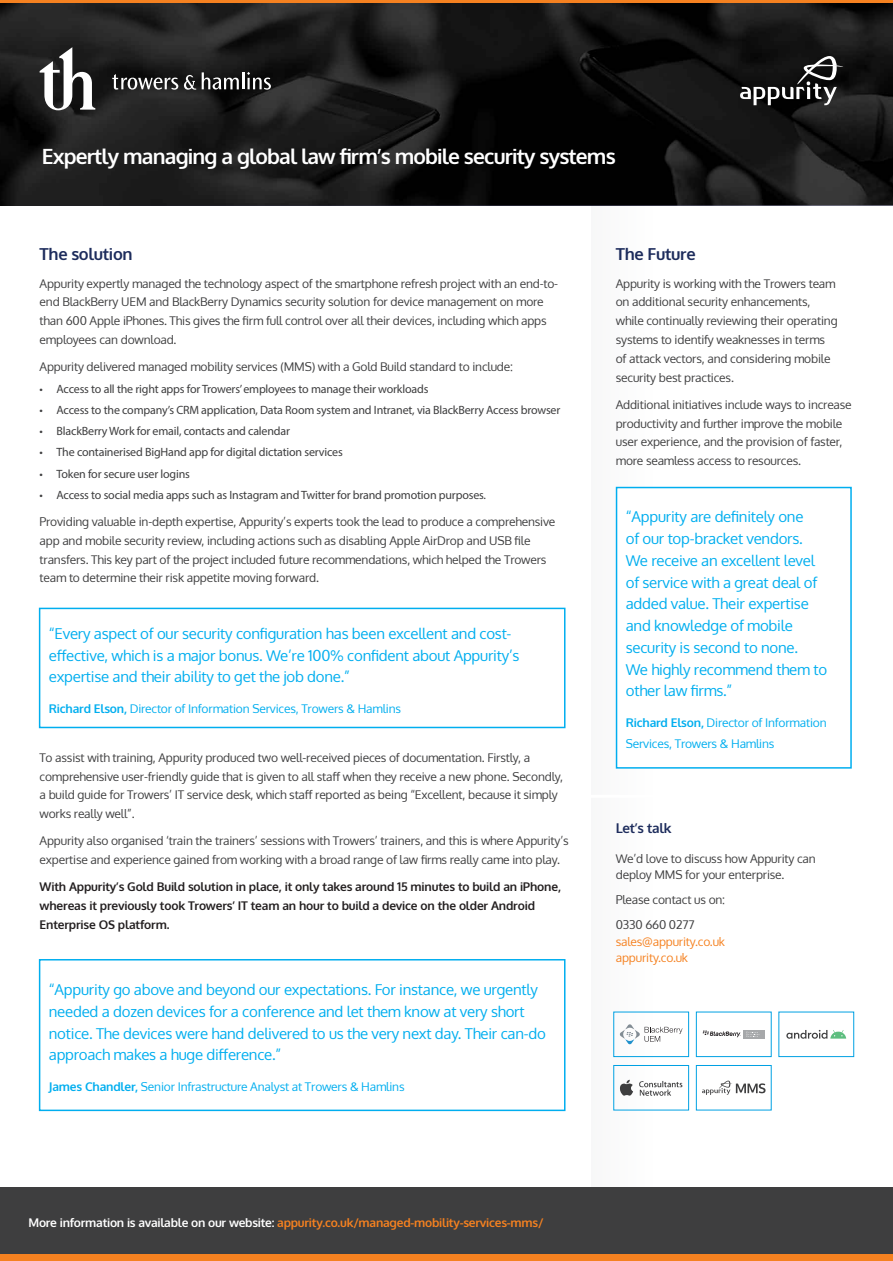
<style>
.page{position:relative;width:893px;height:1261px;background:#fff}
.page>*{position:absolute;margin:0;border:0;box-sizing:border-box;transform-origin:0 0}
.sub_heading{font:700 21px "Oxygen";letter-spacing:-.04em;color:#fff}
.sub_heading-2{font:700 16.5px "Oxygen";letter-spacing:-.02em;color:#1d2c5c}
.main_body{font:15px/21.8px "Oxygen";letter-spacing:-.015em;color:#00aeef}
.main_body-2{font:700 13.5px "Oxygen";letter-spacing:-.02em;color:#1d2c5c}
.main_body-3{font:12px/18.8px "Oxygen";letter-spacing:-.015em;color:#3e3e3f}
.bullet_front{font:12px "Myriad Pro";letter-spacing:-.015em;color:#3e3e3f}
.main_body-4{font:700 12px/18.8px "Oxygen";letter-spacing:-.015em;color:#231f20}
.main_body-5{font:12px/21.8px "Oxygen";letter-spacing:-.015em;color:#00aeef}
.sub_heading-3{font:700 12px "Oxygen";letter-spacing:-.02em;color:#f58120}
.main_body-6{font:12px "Oxygen";letter-spacing:-.015em;color:#f58120}
.s1{font-weight:700}
.s2{color:#fff}
</style>
<div class="page">
<div style="left:591px;top:177px;width:62px;height:1028px;background:#fafafb"></div>
<img style="left:0;top:3px;width:893px;height:203px">
<hr style="left:0;top:0;width:893px;height:3px;background:#f58120">
<div style="left:0;top:1187px;width:893px;height:73px;background:#3e3e3f"></div>
<div style="left:0;top:1254px;width:893px;height:6px;background:#f58120"></div>
<hr style="left:590px;top:794px;width:303px;height:3px;background:#fff">
<div style="left:39px;top:607px;width:526px;height:121px;border:2px solid #00aeef"></div>
<div style="left:617px;top:487px;width:234px;height:280px;background:#fff"></div>
<div style="left:616px;top:487px;width:236px;height:281px;border:2px solid #00aeef"></div>
<div style="left:39px;top:958px;width:526px;height:152px;border:2px solid #00aeef"></div>
<svg style="left:40px;top:47px;width:55px;height:63px"></svg>
<svg style="left:112px;top:74px;width:66px;height:16px"></svg>
<svg style="left:184px;top:73px;width:12px;height:17px"></svg>
<svg style="left:202px;top:72px;width:69px;height:18px"></svg>
<svg style="left:620px;top:1024px;width:62px;height:20px"></svg>
<div style="left:743px;top:1030px;width:22px;height:8px;background:#a6a8aa"></div>
<svg style="left:703px;top:1030px;width:57px;height:7px"></svg>
<svg style="left:786px;top:1030px;width:60px;height:8px"></svg>
<svg style="left:620px;top:1079px;width:13px;height:16px"></svg>
<svg style="left:639px;top:1081px;width:43px;height:14px"></svg>
<div style="left:614px;top:1065px;width:75px;height:45px;border:1px solid #00a1e3"></div>
<svg style="left:702px;top:1080px;width:64px;height:14px"></svg>
<div style="left:696px;top:1065px;width:75px;height:45px;border:1px solid #00a1e3"></div>
<svg style="left:740px;top:56px;width:103px;height:49px;background:#3a3a3a"></svg>
<p class="sub_heading" style="left:42px;top:143px;width:576px">Expertly managing a global law firm’s mobile security systems</p>
<p class="sub_heading-2" style="left:40px;top:244px;width:95px">The solution</p>
<p class="main_body-3" style="left:40px;top:274px;width:520px">Appurity expertly managed the technology aspect of the smartphone refresh project with an end-to&shy;end BlackBerry UEM and BlackBerry Dynamics security solution for device management on more than 600 Apple iPhones. This gives the firm full control over all their devices, including which apps employees can download.</p>
<p class="main_body-3" style="left:40px;top:357px;width:475px">Appurity delivered managed mobility services (MMS) with a Gold Build standard to include:</p>
<p class="bullet_front" style="left:40px;top:381px;width:390px">• Access to all the right apps for Trowers’ employees to manage their workloads</p>
<p class="bullet_front" style="left:40px;top:402px;width:522px">• Access to the company’s CRM application, Data Room system and Intranet, via BlackBerry Access browser</p>
<p class="bullet_front" style="left:40px;top:423px;width:252px">• BlackBerry Work for email, contacts and calendar</p>
<p class="bullet_front" style="left:40px;top:445px;width:305px">• The containerised BigHand app for digital dictation services</p>
<p class="bullet_front" style="left:40px;top:466px;width:152px">• Token for secure user logins</p>
<p class="bullet_front" style="left:40px;top:487px;width:448px">• Access to social media apps such as Instagram and Twitter for brand promotion purposes.</p>
<p class="main_body-3" style="left:40px;top:512px;width:517px">Providing valuable in-depth expertise, Appurity’s experts took the lead to produce a comprehensive app and mobile security review, including actions such as disabling Apple AirDrop and USB file transfers. This key part of the project included future recommendations, which helped the Trowers team to determine their risk appetite moving forward.</p>
<p class="main_body" style="left:49px;top:622px;width:472px">“Every aspect of our security configuration has been excellent and cost&shy;effective, which is a major bonus. We’re 100% confident about Appurity’s expertise and their ability to get the job done.”</p>
<p class="main_body-5" style="left:49px;top:697px;width:354px"><span class="s1">Richard Elson,</span> Director of Information Services, Trowers &amp; Hamlins</p>
<p class="main_body-3" style="left:40px;top:748px;width:525px">To assist with training, Appurity produced two well-received pieces of documentation. Firstly, a comprehensive user-friendly guide that is given to all staff when they receive a new phone. Secondly, a build guide for Trowers’ IT service desk, which staff reported as being “Excellent, because it simply works really well”.</p>
<p class="main_body-3" style="left:40px;top:831px;width:531px">Appurity also organised ‘train the trainers’ sessions with Trowers’ trainers, and this is where Appurity’s expertise and experience gained from working with a broad range of law firms really came into play.</p>
<p class="main_body-4" style="left:40px;top:878px;width:523px">With Appurity’s Gold Build solution in place, it only takes around 15 minutes to build an iPhone, whereas it previously took Trowers’ IT team an hour to build a device on the older Android<br>Enterprise OS platform.</p>
<p class="main_body" style="left:49px;top:978px;width:499px">“Appurity go above and beyond our expectations. For instance, we urgently needed a dozen devices for a conference and let them know at very short notice. The devices were hand delivered to us the very next day. Their can-do approach makes a huge difference.”</p>
<p class="main_body-5" style="left:49px;top:1075px;width:357px"><span class="s1">James Chandler,</span> Senior Infrastructure Analyst at Trowers &amp; Hamlins</p>
<p class="sub_heading-2" style="left:616px;top:244px;width:81px">The Future</p>
<p class="main_body-3" style="left:616px;top:274px;width:223px">Appurity is working with the Trowers team on additional security enhancements, while continually reviewing their operating systems to identify weaknesses in terms of attack vectors, and considering mobile security best practices.</p>
<p class="main_body-3" style="left:616px;top:395px;width:237px">Additional initiatives include ways to increase productivity and further improve the mobile user experience, and the provision of faster, more seamless access to resources.</p>
<p class="main_body" style="left:626px;top:506px;width:203px">“Appurity are definitely one<br>of our top-bracket vendors.<br>We receive an excellent level of service with a great deal of added value. Their expertise and knowledge of mobile security is second to none.<br>We highly recommend them to other law firms.”</p>
<p class="main_body-5" style="left:626px;top:711px;width:202px"><span class="s1">Richard Elson,</span> Director of Information<br>Services, Trowers &amp; Hamlins</p>
<p class="main_body-2" style="left:616px;top:819px;width:57px">Let’s talk</p>
<p class="main_body-3" style="left:616px;top:850px;width:202px;line-height:16.5px">We’d love to discuss how Appurity can deploy MMS for your enterprise.</p>
<p class="main_body-3" style="left:616px;top:890px;width:111px">Please contact us on:</p>
<p class="main_body-3" style="left:616px;top:915px;width:80px">0330 660 0277</p>
<p class="main_body-6" style="left:616px;top:933px;width:111px">sales@appurity.co.uk</p>
<p class="main_body-6" style="left:616px;top:949px;width:74px">appurity.co.uk</p>
<p class="sub_heading-3" style="left:28px;top:1215px;width:517px"><span class="s2">More information is available on our website:</span> appurity.co.uk/managed-mobility-services-mms/</p>
</div>
